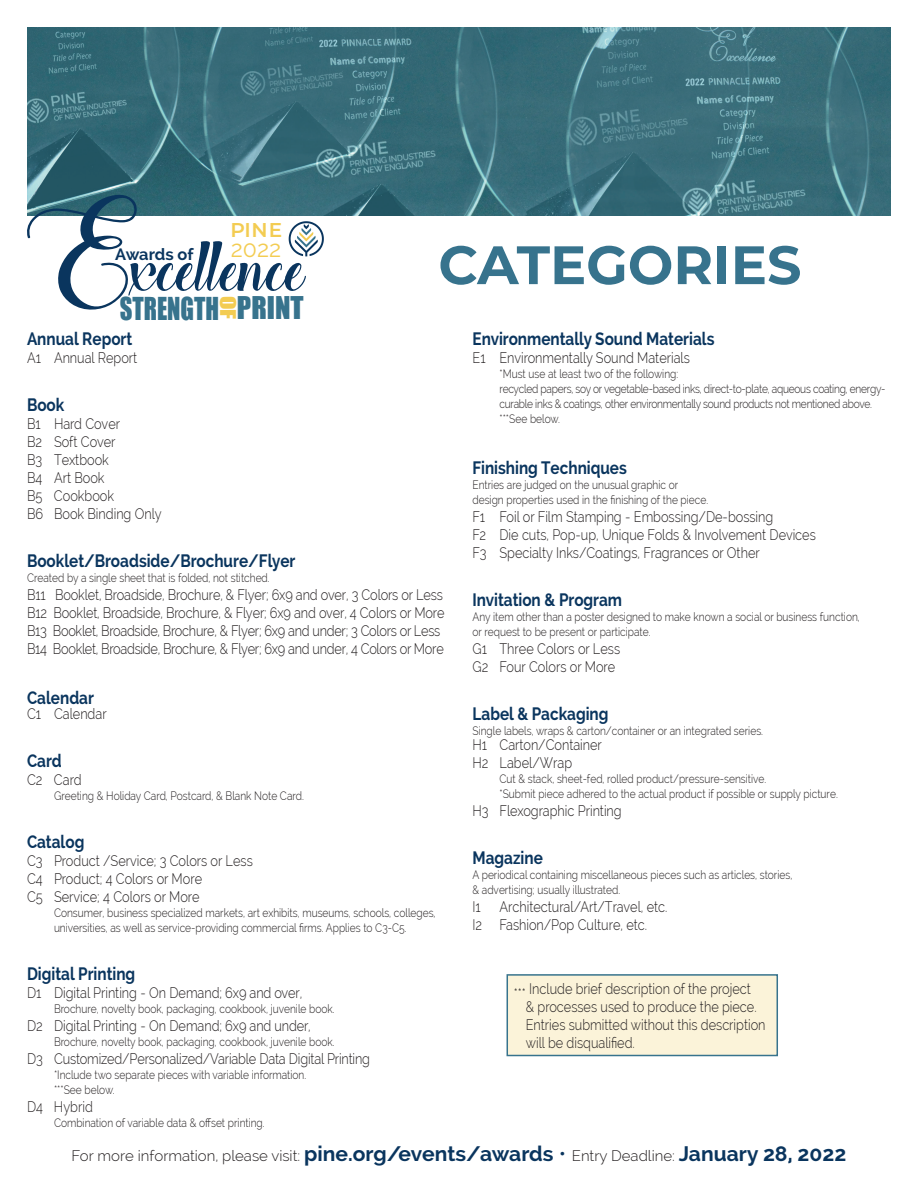
<style>
.page{position:relative;width:918px;height:1188px;background:#fff}
.page>*{position:absolute;margin:0;border:0;box-sizing:border-box;transform-origin:0 0}
.t1{font:700 54px "Montserrat";color:#37738d}
.t2{font:29.25px "Impact";color:#37738d;scale:.84 1}
.t3{font:28.95px "Impact";color:#37738d}
.t4{font:23.1px "Raleway";color:#f3cc52}
.t5{font:20.1px "Impact";color:#f3cc52;scale:1.25 1}
.t6{font:600 19.95px "Montserrat";color:#f3cc52}
.t7{font:700 18px "Raleway";color:#0a355e;scale:.85 1}
.t8{font:700 16.35px "Raleway";letter-spacing:-.005em;color:#0a355e}
.t9{font:300 15px/18px "Raleway";color:#231f20;scale:.85 1}
.t10{font:300 15px "Raleway";letter-spacing:-.02em;color:#231f20;scale:.85 1}
.t11{font:300 15px "Raleway";color:#231f20}
.t12{font:300 12px/15px "Raleway";color:#231f20;scale:.85 1}
.t13{font:300 12px/15px "Raleway";letter-spacing:-.025em;color:#231f20;scale:.85 1}
.s1{font-weight:700;font-size:21px;color:#0a355e}
.s2{font-size:21px;color:#0a355e}
</style>
<div class="page">
<img style="left:27px;top:27px;width:864px;height:189px">
<svg style="left:27px;top:195px;width:297px;height:115px"></svg>
<div style="left:507px;top:974px;width:271px;height:82px;background:#fbf3d9;border:2px solid #37738d"></div>
<p class="t6" style="left:230px;top:216px;width:53px">PINE</p>
<p class="t8" style="left:115px;top:245px;width:80px">Awards of</p>
<p class="t4" style="left:231px;top:235px;width:52px">2022</p>
<p class="t2" style="left:120px;top:285px;width:120px">STRENGTH</p>
<p class="t5" style="left:244px;top:296px;width:21px;rotate:90deg">OF</p>
<p class="t3" style="left:237px;top:286px;width:68px">PRINT</p>
<p class="t1" style="left:438px;top:226px;width:365px">CATEGORIES</p>
<p class="t7" style="left:27px;top:329px;width:126px">Annual Report</p>
<p class="t9" style="left:27px;top:349px;width:131px">A1 Annual Report</p>
<p class="t7" style="left:27px;top:395px;width:45px">Book</p>
<p class="t9" style="left:27px;top:415px;width:111px">B1 Hard Cover</p>
<p class="t9" style="left:27px;top:433px;width:106px">B2 Soft Cover</p>
<p class="t9" style="left:27px;top:451px;width:98px">B3 Textbook</p>
<p class="t9" style="left:27px;top:469px;width:93px">B4 Art Book</p>
<p class="t9" style="left:27px;top:487px;width:104px">B5 Cookbook</p>
<p class="t9" style="left:27px;top:505px;width:160px">B6 Book Binding Only</p>
<p class="t7" style="left:27px;top:551px;width:317px">Booklet/Broadside/Brochure/Flyer</p>
<p class="t12" style="left:27px;top:570px;width:287px">Created by a single sheet that is folded, not stitched.</p>
<p class="t9" style="left:27px;top:586px;width:491px">B11 Booklet, Broadside, Brochure, &amp; Flyer; 6x9 and over, 3 Colors or Less</p>
<p class="t9" style="left:27px;top:604px;width:493px">B12 Booklet, Broadside, Brochure, &amp; Flyer; 6x9 and over, 4 Colors or More</p>
<p class="t10" style="left:27px;top:622px;width:488px">B13 Booklet, Broadside, Brochure, &amp; Flyer; 6x9 and under; 3 Colors or Less</p>
<p class="t10" style="left:27px;top:640px;width:492px">B14 Booklet, Broadside, Brochure, &amp; Flyer; 6x9 and under, 4 Colors or More</p>
<p class="t7" style="left:27px;top:687px;width:80px">Calendar</p>
<p class="t9" style="left:27px;top:704px;width:95px">C1 Calendar</p>
<p class="t7" style="left:27px;top:750px;width:42px">Card</p>
<p class="t9" style="left:27px;top:770px;width:66px">C2 Card</p>
<p class="t12" style="left:54px;top:788px;width:295px">Greeting &amp; Holiday Card, Postcard, &amp; Blank Note Card.</p>
<p class="t7" style="left:27px;top:831px;width:69px">Catalog</p>
<p class="t9" style="left:27px;top:851px;width:267px">C3 Product /Service; 3 Colors or Less</p>
<p class="t9" style="left:27px;top:869px;width:208px">C4 Product; 4 Colors or More</p>
<p class="t9" style="left:27px;top:887px;width:205px">C5 Service; 4 Colors or More</p>
<p class="t12" style="left:54px;top:905px;width:450px">Consumer, business specialized markets, art exhibits, museums, schools, colleges, universities, as well as service-providing commercial firms. Applies to C3-C5.</p>
<p class="t7" style="left:27px;top:963px;width:129px">Digital Printing</p>
<p class="t9" style="left:27px;top:983px;width:325px">D1 Digital Printing - On Demand; 6x9 and over,</p>
<p class="t12" style="left:54px;top:1001px;width:332px">Brochure, novelty book, packaging, cookbook, juvenile book.</p>
<p class="t9" style="left:27px;top:1016px;width:335px">D2 Digital Printing - On Demand; 6x9 and under,</p>
<p class="t12" style="left:54px;top:1034px;width:332px">Brochure, novelty book, packaging, cookbook, juvenile book.</p>
<p class="t9" style="left:27px;top:1049px;width:405px">D3 Customized/Personalized/Variable Data Digital Printing</p>
<p class="t12" style="left:54px;top:1067px;width:298px">*Include two separate pieces with variable information. ***See below.</p>
<p class="t9" style="left:27px;top:1097px;width:79px">D4 Hybrid</p>
<p class="t12" style="left:54px;top:1115px;width:249px">Combination of variable data &amp; offset printing.</p>
<p class="t7" style="left:472px;top:329px;width:286px">Environmentally Sound Materials</p>
<p class="t9" style="left:472px;top:349px;width:257px">E1 Environmentally Sound Materials</p>
<p class="t13" style="left:500px;top:366px;width:455px">*Must use at least two of the following:<br>recycled papers, soy or vegetable-based inks, direct-to-plate, aqueous coating, energy&shy;curable inks &amp; coatings, other environmentally sound products not mentioned above. ***See below.</p>
<p class="t7" style="left:472px;top:458px;width:183px">Finishing Techniques</p>
<p class="t12" style="left:472px;top:477px;width:279px">Entries are judged on the unusual graphic or design properties used in the finishing of the piece.</p>
<p class="t9" style="left:472px;top:508px;width:355px">F1 Foil or Film Stamping - Embossing/De-bossing</p>
<p class="t9" style="left:472px;top:526px;width:405px">F2 Die cuts, Pop-up, Unique Folds &amp; Involvement Devices</p>
<p class="t9" style="left:472px;top:544px;width:339px">F3 Specialty Inks/Coatings, Fragrances or Other</p>
<p class="t7" style="left:472px;top:590px;width:178px">Invitation &amp; Program</p>
<p class="t12" style="left:472px;top:609px;width:457px">Any item other than a poster designed to make known a social or business function, or request to be present or participate.</p>
<p class="t9" style="left:472px;top:640px;width:175px">G1 Three Colors or Less</p>
<p class="t9" style="left:472px;top:658px;width:170px">G2 Four Colors or More</p>
<p class="t7" style="left:472px;top:704px;width:161px">Label &amp; Packaging</p>
<p class="t12" style="left:472px;top:723px;width:343px">Single labels, wraps &amp; carton/container or an integrated series.</p>
<p class="t9" style="left:472px;top:736px;width:154px">H1 Carton/Container</p>
<p class="t9" style="left:472px;top:754px;width:119px">H2 Label/Wrap</p>
<p class="t12" style="left:500px;top:771px;width:400px">Cut &amp; stack, sheet-fed, rolled product/pressure-sensitive.<br>*Submit piece adhered to the actual product if possible or supply picture.</p>
<p class="t9" style="left:472px;top:802px;width:177px">H3 Flexographic Printing</p>
<p class="t7" style="left:472px;top:848px;width:84px">Magazine</p>
<p class="t12" style="left:472px;top:867px;width:378px">A periodical containing miscellaneous pieces such as articles, stories, &amp; advertising; usually illustrated.</p>
<p class="t9" style="left:472px;top:898px;width:231px">I1 Architectural/Art/Travel, etc.</p>
<p class="t9" style="left:472px;top:916px;width:207px">I2 Fashion/Pop Culture, etc.</p>
<p class="t9" style="left:526px;top:980px;width:283px;text-indent:-12px">*** Include brief description of the project<br>&amp; processes used to produce the piece.<br>Entries submitted without this description will be disqualified.</p>
<p class="t11" style="left:72px;top:1147px;width:776px">For more information, please visit: <span class="s1">pine.org/events/awards</span> <span class="s2">•</span> Entry Deadline: <span class="s1">January 28, 2022</span></p>
</div>
